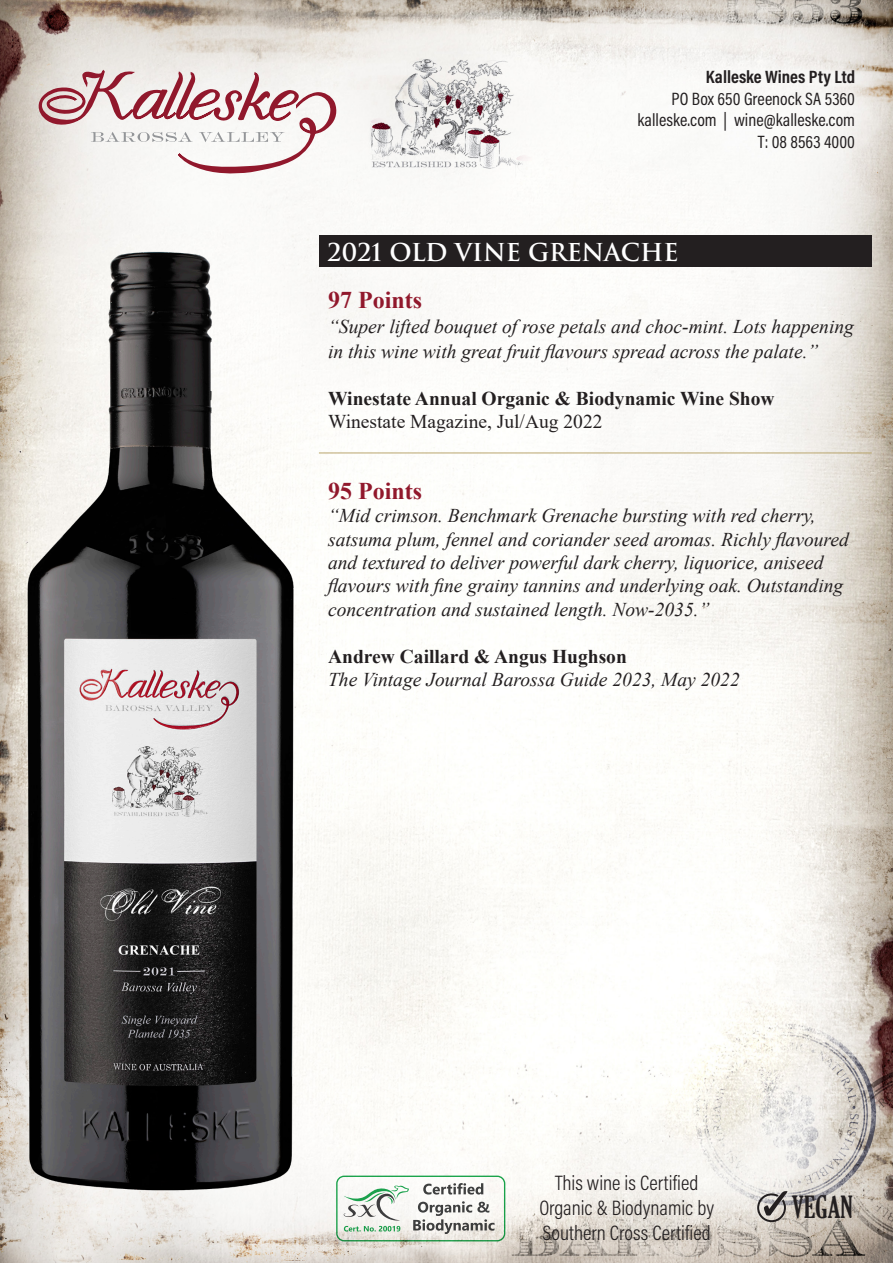
<style>
.page{position:relative;width:893px;height:1263px;background:#fff}
.page>*{position:absolute;margin:0;border:0;box-sizing:border-box;transform-origin:0 0}
.t1{font:extra-condensed 29.4px "Gloucester";color:#231f20}
.t2{font:600 24px "Trajan Pro 3";letter-spacing:-.01em;color:#fff}
.t3{font:700 24px "Times New Roman";color:#91182c}
.t4{font:300 21px/25.2px "Acumin Pro Cond";color:#231f20;text-align:center}
.t5{font:italic 19.5px/23.4px "Times New Roman";color:#231f20}
.t6{font:700 19.5px "Times New Roman";color:#231f20}
.t7{font:19.5px "Times New Roman";color:#231f20}
.t8{font:18px/21.6px "Acumin Pro Cond";color:#231f20;text-align:right}
.t9{font:700 18px "Acumin Pro Cond";color:#231f20}
</style>
<div class="page">
<img style="left:0;top:0;width:893px;height:1263px">
<img style="left:15px;top:235px;width:292px;height:972px">
<div style="left:319px;top:235px;width:553px;height:32px;background:#231f20"></div>
<svg style="left:38px;top:68px;width:299px;height:105px"></svg>
<hr style="left:319px;top:453px;width:553px;height:1px;background:#b9a56d">
<div style="left:336px;top:1175px;width:169px;height:66px;border:1px solid #1aa64d;border-radius:7px"></div>
<svg style="left:344px;top:1183px;width:150px;height:51px"></svg>
<svg style="left:757px;top:1191px;width:31px;height:31px"></svg>
<p class="t9" style="left:706px;top:65px;width:151px">Kalleske Wines Pty Ltd</p>
<p class="t8" style="left:637px;top:87px;width:219px">PO Box 650 Greenock SA 5360 kalleske.com | wine@kalleske.com<br>T: 08 8563 4000</p>
<p class="t2" style="left:327px;top:235px;width:353px">2021 OLD VINE GRENACHE</p>
<p class="t3" style="left:328px;top:282px;width:96px">97 Points</p>
<p class="t5" style="left:328px;top:313px;width:527px;line-height:25.2px">“Super lifted bouquet of rose petals and choc-mint. Lots happening in this wine with great fruit flavours spread across the palate.”</p>
<p class="t6" style="left:328px;top:384px;width:448px">Winestate Annual Organic &amp; Biodynamic Wine Show</p>
<p class="t7" style="left:328px;top:408px;width:276px">Winestate Magazine, Jul/Aug 2022</p>
<p class="t3" style="left:328px;top:473px;width:96px">95 Points</p>
<p class="t5" style="left:328px;top:503px;width:522px">“Mid crimson. Benchmark Grenache bursting with red cherry, satsuma plum, fennel and coriander seed aromas. Richly flavoured and textured to deliver powerful dark cherry, liquorice, aniseed flavours with fine grainy tannins and underlying oak. Outstanding concentration and sustained length. Now-2035.”</p>
<p class="t6" style="left:328px;top:642px;width:300px">Andrew Caillard &amp; Angus Hughson</p>
<p class="t5" style="left:328px;top:667px;width:413px">The Vintage Journal Barossa Guide 2023, May 2022</p>
<p class="t4" style="left:539px;top:1169px;width:176px">This wine is Certified<br>Organic &amp; Biodynamic by<br>Southern Cross Certified</p>
<h1 class="t1" style="left:792px;top:1190px;width:63px">VEGAN</h1>
</div>
